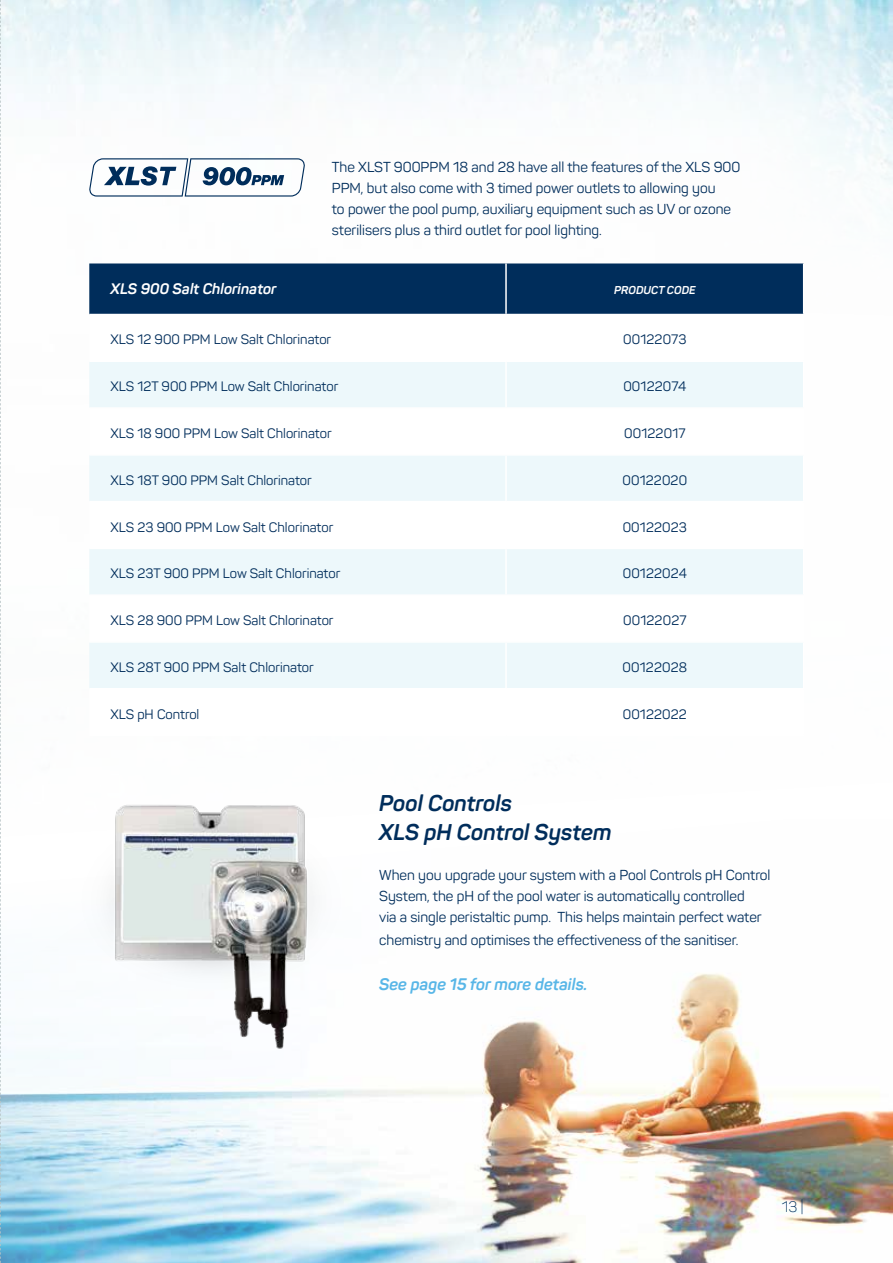
<style>
.page{position:relative;width:893px;height:1263px;background:#fff}
.page>*{position:absolute;margin:0;border:0;box-sizing:border-box;transform-origin:0 0}
.t1{font:italic 700 22.5px/28.5px "Panton";color:#002d5b}
.t2{font:italic 700 16.5px "Panton";color:#58b6e7}
.t3{font:italic 700 15px "Panton";color:#fff}
.t4{font:300 15px "Panton";color:#002d5b}
.t5{font:14.25px/21px "Panton";color:#002d5b}
.t6{font:13.5px "Panton";color:#002d5b}
.t7{font:italic 700 11.25px "Panton";color:#fff}
</style>
<div class="page">
<img style="left:1px;top:973px;width:892px;height:290px">
<svg style="left:89px;top:158px;width:216px;height:39px"></svg>
<div style="left:89px;top:263px;width:714px;height:51px;background:#002d5b"></div>
<svg style="left:89px;top:362px;width:714px;height:326px;fill:#edf8fb"></svg>
<hr style="left:505px;top:263px;width:2px;height:51px;background:#fff">
<hr style="left:505px;top:362px;width:2px;height:45px;background:#fff">
<hr style="left:89px;top:407px;width:417px;height:2px;background:#fff">
<hr style="left:506px;top:407px;width:298px;height:2px;background:#fff">
<hr style="left:505px;top:409px;width:2px;height:45px;background:#fff">
<hr style="left:89px;top:454px;width:417px;height:2px;background:#fff">
<hr style="left:506px;top:454px;width:298px;height:2px;background:#fff">
<hr style="left:505px;top:456px;width:2px;height:45px;background:#fff">
<hr style="left:89px;top:501px;width:417px;height:1px;background:#fff">
<hr style="left:506px;top:501px;width:298px;height:1px;background:#fff">
<hr style="left:505px;top:502px;width:2px;height:46px;background:#fff">
<hr style="left:89px;top:548px;width:417px;height:1px;background:#fff">
<hr style="left:506px;top:548px;width:298px;height:1px;background:#fff">
<hr style="left:505px;top:549px;width:2px;height:45px;background:#fff">
<hr style="left:89px;top:594px;width:417px;height:2px;background:#fff">
<hr style="left:506px;top:594px;width:298px;height:2px;background:#fff">
<hr style="left:505px;top:596px;width:2px;height:45px;background:#fff">
<hr style="left:89px;top:641px;width:417px;height:2px;background:#fff">
<hr style="left:506px;top:641px;width:298px;height:2px;background:#fff">
<hr style="left:505px;top:643px;width:2px;height:45px;background:#fff">
<img style="left:72px;top:805px;width:278px;height:263px">
<svg style="left:0;top:0;width:1px;height:1263px"></svg>
<p class="t5" style="left:332px;top:156px;width:410px">The XLST 900PPM 18 and 28 have all the features of the XLS 900<br>PPM, but also come with 3 timed power outlets to allowing you<br>to power the pool pump, auxiliary equipment such as UV or ozone sterilisers plus a third outlet for pool lighting.</p>
<p class="t3" style="left:111px;top:280px;width:168px">XLS 900 Salt Chlorinator</p>
<p class="t7" style="left:614px;top:283px;width:83px">PRODUCT CODE</p>
<p class="t6" style="left:111px;top:331px;width:222px">XLS 12 900 PPM Low Salt Chlorinator</p>
<p class="t6" style="left:623px;top:331px;width:65px">00122073</p>
<p class="t6" style="left:111px;top:378px;width:229px">XLS 12T 900 PPM Low Salt Chlorinator</p>
<p class="t6" style="left:623px;top:378px;width:64px">00122074</p>
<p class="t6" style="left:111px;top:425px;width:223px">XLS 18 900 PPM Low Salt Chlorinator</p>
<p class="t6" style="left:624px;top:425px;width:63px">00122017</p>
<p class="t6" style="left:111px;top:472px;width:203px">XLS 18T 900 PPM Salt Chlorinator</p>
<p class="t6" style="left:622px;top:472px;width:66px">00122020</p>
<p class="t6" style="left:111px;top:518px;width:224px">XLS 23 900 PPM Low Salt Chlorinator</p>
<p class="t6" style="left:623px;top:518px;width:66px">00122023</p>
<p class="t6" style="left:111px;top:565px;width:231px">XLS 23T 900 PPM Low Salt Chlorinator</p>
<p class="t6" style="left:623px;top:565px;width:66px">00122024</p>
<p class="t6" style="left:111px;top:612px;width:225px">XLS 28 900 PPM Low Salt Chlorinator</p>
<p class="t6" style="left:623px;top:612px;width:65px">00122027</p>
<p class="t6" style="left:111px;top:659px;width:205px">XLS 28T 900 PPM Salt Chlorinator</p>
<p class="t6" style="left:623px;top:659px;width:66px">00122028</p>
<p class="t6" style="left:111px;top:706px;width:90px">XLS pH Control</p>
<p class="t6" style="left:623px;top:706px;width:66px">00122022</p>
<h1 class="t1" style="left:379px;top:789px;width:234px">Pool Controls<br>XLS pH Control System</h1>
<p class="t5" style="left:379px;top:865px;width:393px">When you upgrade your system with a Pool Controls pH Control<br>System, the pH of the pool water is automatically controlled<br>via a single peristaltic pump. This helps maintain perfect water</p>
<p class="t5" style="left:379px;top:929px;width:361px">chemistry and optimises the effectiveness of the sanitiser.</p>
<p class="t2" style="left:379px;top:974px;width:210px">See page 15 for more details.</p>
<p class="t4" style="left:782px;top:1197px;width:23px">13 |</p>
</div>
